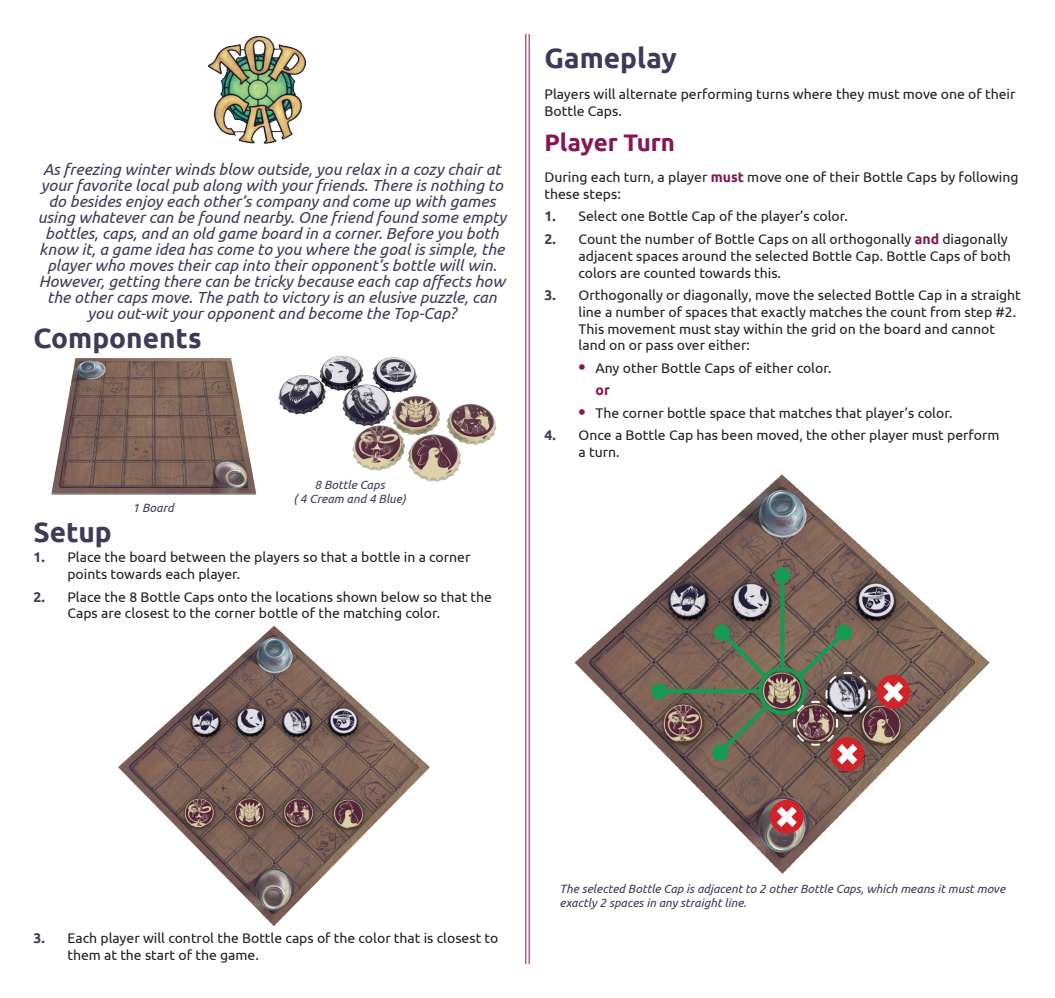
<style>
.page{position:relative;width:1055px;height:998px;background:#fff}
.page>*{position:absolute;margin:0;border:0;box-sizing:border-box;transform-origin:0 0}
.t1{font:700 28px "Ubuntu";color:#3f3a59}
.t2{font:700 24px "Ubuntu";color:#861754}
.t3{font:italic 16px/16px "Ubuntu";color:#3f3a59;text-align:center}
.t4{font:14px/16.8px "Ubuntu";color:#231f20}
.t5{font:700 14px "Ubuntu";color:#861754}
.t6{font:italic 12px/14.4px "Ubuntu";color:#3f3a59}
.s1{font-weight:700;color:#3f3a59}
.s2{font-weight:700;color:#861754}
.s3{font-family:"Adobe Garamond Pro";font-weight:700;font-size:18px;color:#861754}
</style>
<div class="page">
<hr style="left:529px;top:34px;width:1px;height:930px;background:#861754">
<hr style="left:525px;top:34px;width:1px;height:930px;background:#861754">
<img style="left:51px;top:358px;width:206px;height:137px">
<img style="left:118px;top:625px;width:312px;height:300px">
<img style="left:574px;top:474px;width:416px;height:400px">
<img style="left:208px;top:35px;width:99px;height:109px">
<div style="left:758px;top:667px;width:48px;height:48px;border:4px solid #159b53;border-radius:50%"></div>
<svg style="left:716px;top:627px;width:53px;height:53px;background:#726856"></svg>
<div style="left:714px;top:625px;width:16px;height:16px;background:#159b53;border-radius:50%"></div>
<svg style="left:668px;top:689px;width:88px;height:4px"></svg>
<svg style="left:650px;top:682px;width:18px;height:18px"></svg>
<div style="left:836px;top:625px;width:16px;height:16px;background:#159b53;border-radius:50%"></div>
<svg style="left:714px;top:701px;width:58px;height:57px;background:#716654"></svg>
<div style="left:712px;top:744px;width:16px;height:16px;background:#159b53;border-radius:50%"></div>
<svg style="left:780px;top:584px;width:4px;height:82px"></svg>
<svg style="left:773px;top:566px;width:18px;height:18px"></svg>
<svg style="left:792px;top:627px;width:118px;height:144px;background:#836860"></svg>
<svg style="left:770px;top:800px;width:33px;height:34px"></svg>
<img style="left:278px;top:355px;width:139px;height:61px">
<img style="left:347px;top:391px;width:150px;height:91px">
<p class="t3" style="left:38px;top:161px;width:470px">As freezing winter winds blow outside, you relax in a cozy chair at your favorite local pub along with your friends. There is nothing to do besides enjoy each other’s company and come up with games using whatever can be found nearby. One friend found some empty bottles, caps, and an old game board in a corner. Before you both know it, a game idea has come to you where the goal is simple, the player who moves their cap into their opponent’s bottle will win.<br>However, getting there can be tricky because each cap affects how the other caps move. The path to victory is an elusive puzzle, can you out-wit your opponent and become the Top-Cap?</p>
<p class="t1" style="left:33px;top:321px;width:170px">Components</p>
<p class="t1" style="left:33px;top:514px;width:80px">Setup</p>
<p class="t6" style="left:133px;top:500px;width:43px">1 Board</p>
<p class="t6" style="left:314px;top:477px;width:72px">8 Bottle Caps</p>
<p class="t6" style="left:293px;top:491px;width:114px">( 4 Cream and 4 Blue)</p>
<p class="t4" style="left:67px;top:548px;width:404px;text-indent:-34px"><span class="s1">1.</span> Place the board between the players so that a bottle in a corner points towards each player.</p>
<p class="t4" style="left:67px;top:588px;width:426px;text-indent:-34px"><span class="s1">2.</span> Place the 8 Bottle Caps onto the locations shown below so that the<br>Caps are closest to the corner bottle of the matching color.</p>
<p class="t1" style="left:544px;top:41px;width:134px">Gameplay</p>
<p class="t4" style="left:544px;top:85px;width:472px">Players will alternate performing turns where they must move one of their<br>Bottle Caps.</p>
<p class="t2" style="left:544px;top:128px;width:132px">Player Turn</p>
<p class="t4" style="left:544px;top:168px;width:475px">During each turn, a player <span class="s2">must</span> move one of their Bottle Caps by following these steps:</p>
<p class="t4" style="left:544px;top:208px;width:305px"><span class="s1">1.</span> Select one Bottle Cap of the player’s color.</p>
<p class="t4" style="left:578px;top:230px;width:433px;text-indent:-34px"><span class="s1">2.</span> Count the number of Bottle Caps on all orthogonally <span class="s2">and</span> diagonally adjacent spaces around the selected Bottle Cap. Bottle Caps of both colors are counted towards this.</p>
<p class="t4" style="left:578px;top:286px;width:444px;text-indent:-34px"><span class="s1">3.</span> Orthogonally or diagonally, move the selected Bottle Cap in a straight line a number of spaces that exactly matches the count from step #2.<br>This movement must stay within the grid on the board and cannot land on or pass over either:</p>
<p class="t4" style="left:578px;top:359px;width:254px"><span class="s3">•</span> Any other Bottle Caps of either color.</p>
<p class="t5" style="left:595px;top:382px;width:16px">or</p>
<p class="t4" style="left:578px;top:404px;width:375px"><span class="s3">•</span> The corner bottle space that matches that player’s color.</p>
<p class="t4" style="left:578px;top:426px;width:422px;text-indent:-34px"><span class="s1">4.</span> Once a Bottle Cap has been moved, the other player must perform a turn.</p>
<p class="t4" style="left:67px;top:929px;width:432px;text-indent:-34px"><span class="s1">3.</span> Each player will control the Bottle caps of the color that is closest to them at the start of the game.</p>
<p class="t6" style="left:559px;top:881px;width:447px">The selected Bottle Cap is adjacent to 2 other Bottle Caps, which means it must move exactly 2 spaces in any straight line.</p>
</div>
